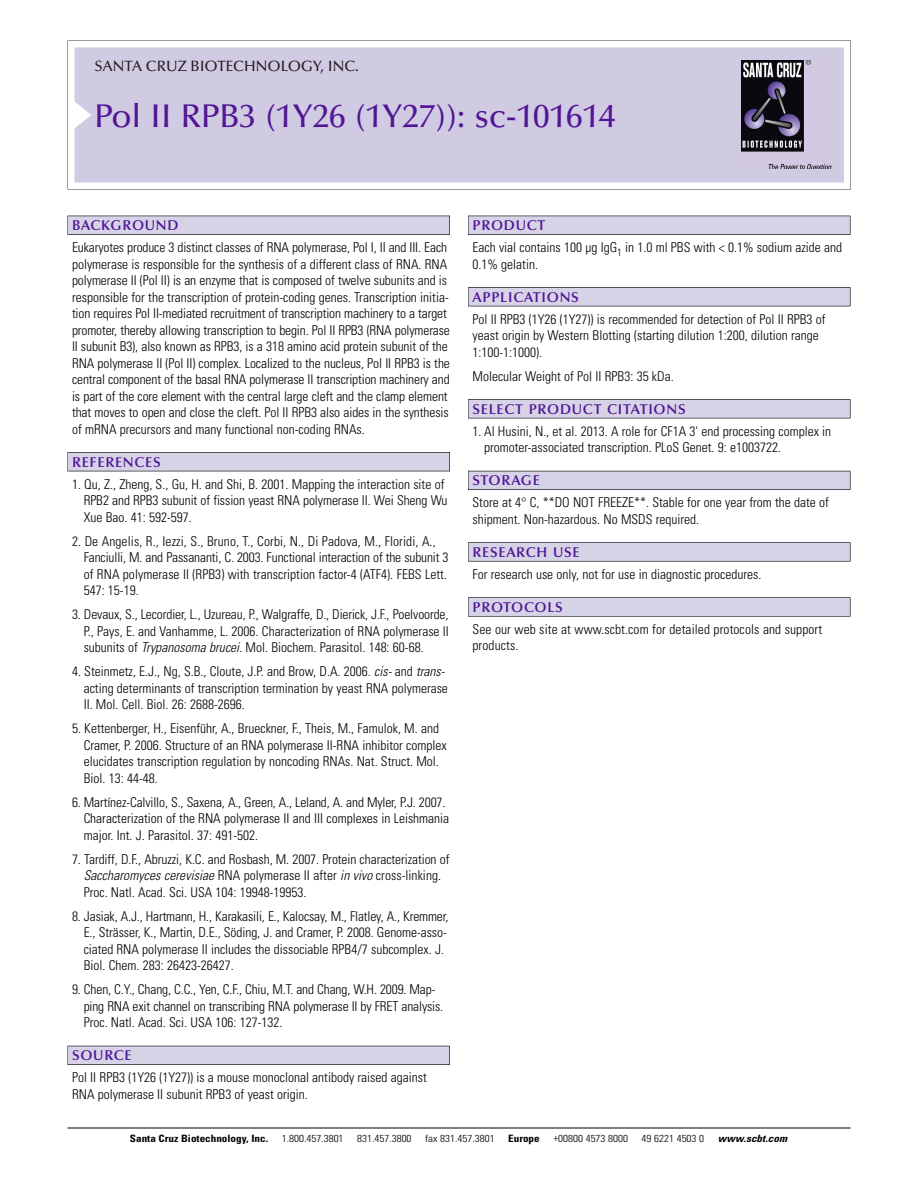
<style>
.page{position:relative;width:918px;height:1188px;background:#fff}
.page>*{position:absolute;margin:0;border:0;box-sizing:border-box;transform-origin:0 0}
.t1{font:500 33px "Optima";color:#511695}
.t2{font:500 15px "Optima";color:#231f20}
.t3{font:600 14.25px "Optima";letter-spacing:.05em;color:#511695}
.t4{font:300 condensed 13.5px/16.5px "Univers";color:#000}
.t5{font:300 condensed 10.2px "Univers";color:#000;scale:1.1 1}
.t6{font:700 condensed 10.2px "Univers";color:#000;scale:1.1 1}
.t7{font:italic 700 condensed 10.2px "Univers";letter-spacing:.005em;color:#000;scale:1.1 1}
.s1{font-style:italic}
</style>
<div class="page">
<svg style="left:68px;top:40px;width:783px;height:149px"></svg>
<div style="left:74px;top:47px;width:770px;height:135px;background:#d1cae3"></div>
<img style="left:741px;top:60px;width:90px;height:108px">
<div style="left:68px;top:216px;width:382px;height:19px;background:#525155"></div>
<div style="left:68px;top:216px;width:381px;height:18px;background:#d7d3e7"></div>
<div style="left:68px;top:452px;width:382px;height:19px;background:#525155"></div>
<div style="left:68px;top:453px;width:381px;height:18px;background:#d7d3e7"></div>
<div style="left:68px;top:1046px;width:382px;height:19px;background:#525158"></div>
<div style="left:68px;top:1046px;width:381px;height:18px;background:#d7d3e7"></div>
<div style="left:468px;top:216px;width:382px;height:19px;background:#525155"></div>
<div style="left:468px;top:216px;width:382px;height:18px;background:#d7d3e7"></div>
<div style="left:468px;top:287px;width:382px;height:19px;background:#525155"></div>
<div style="left:468px;top:288px;width:382px;height:18px;background:#d7d3e7"></div>
<div style="left:468px;top:399px;width:382px;height:19px;background:#545357"></div>
<div style="left:468px;top:400px;width:382px;height:18px;background:#d7d3e7"></div>
<div style="left:468px;top:471px;width:382px;height:19px;background:#54535a"></div>
<div style="left:468px;top:471px;width:382px;height:18px;background:#d7d3e7"></div>
<svg style="left:468px;top:542px;width:382px;height:20px"></svg>
<div style="left:468px;top:543px;width:382px;height:18px;background:#d7d3e7"></div>
<div style="left:468px;top:597px;width:382px;height:20px;background:#666667"></div>
<div style="left:468px;top:598px;width:382px;height:18px;background:#d7d3e7"></div>
<hr style="left:68px;top:1128px;width:782px;height:1px;background:#000">
<p class="t2" style="left:94px;top:61px;width:266px">SANTA CRUZ BIOTECHNOLOGY, INC.</p>
<h1 class="t1" style="left:94px;top:103px;width:523px">Pol II RPB3 (1Y26 (1Y27)): sc-101614</h1>
<p class="t3" style="left:72px;top:219px;width:108px">BACKGROUND</p>
<p class="t4" style="left:72px;top:240px;width:379px">Eukaryotes produce 3 distinct classes of RNA polymerase, Pol I, II and III. Each polymerase is responsible for the synthesis of a different class of RNA. RNA polymerase II (Pol II) is an enzyme that is composed of twelve subunits and is responsible for the transcription of protein-coding genes. Transcription initia&shy;tion requires Pol II-mediated recruitment of transcription machinery to a target promoter, thereby allowing transcription to begin. Pol II RPB3 (RNA polymerase II subunit B3), also known as RPB3, is a 318 amino acid protein subunit of the RNA polymerase II (Pol II) complex. Localized to the nucleus, Pol II RPB3 is the central component of the basal RNA polymerase II transcription machinery and is part of the core element with the central large cleft and the clamp element that moves to open and close the cleft. Pol II RPB3 also aides in the synthesis of mRNA precursors and many functional non-coding RNAs.</p>
<p class="t3" style="left:72px;top:456px;width:90px">REFERENCES</p>
<p class="t4" style="left:84px;top:477px;width:365px;text-indent:-12px">1. Qu, Z., Zheng, S., Gu, H. and Shi, B. 2001. Mapping the interaction site of<br>RPB2 and RPB3 subunit of fission yeast RNA polymerase II. Wei Sheng Wu<br>Xue Bao. 41: 592-597.</p>
<p class="t4" style="left:84px;top:534px;width:366px;text-indent:-12px">2. De Angelis, R., Iezzi, S., Bruno, T., Corbi, N., Di Padova, M., Floridi, A., Fanciulli, M. and Passananti, C. 2003. Functional interaction of the subunit 3 of RNA polymerase II (RPB3) with transcription factor-4 (ATF4). FEBS Lett.<br>547: 15-19.</p>
<p class="t4" style="left:84px;top:607px;width:367px;text-align:justify;text-indent:-12px">3. Devaux, S., Lecordier, L., Uzureau, P., Walgraffe, D., Dierick, J.F., Poelvoorde, P., Pays, E. and Vanhamme, L. 2006. Characterization of RNA polymerase II subunits of <span class="s1">Trypanosoma brucei</span>. Mol. Biochem. Parasitol. 148: 60-68.</p>
<p class="t4" style="left:84px;top:664px;width:366px;text-indent:-12px">4. Steinmetz, E.J., Ng, S.B., Cloute, J.P. and Brow, D.A. 2006. <span class="s1">cis-</span> and <span class="s1">trans&shy;</span>acting determinants of transcription termination by yeast RNA polymerase<br>II. Mol. Cell. Biol. 26: 2688-2696.</p>
<p class="t4" style="left:84px;top:721px;width:364px;text-indent:-12px">5. Kettenberger, H., Eisenführ, A., Brueckner, F., Theis, M., Famulok, M. and Cramer, P. 2006. Structure of an RNA polymerase II-RNA inhibitor complex elucidates transcription regulation by noncoding RNAs. Nat. Struct. Mol.<br>Biol. 13: 44-48.</p>
<p class="t4" style="left:84px;top:795px;width:367px;text-indent:-12px">6. Martínez-Calvillo, S., Saxena, A., Green, A., Leland, A. and Myler, P.J. 2007.<br>Characterization of the RNA polymerase II and III complexes in Leishmania major. Int. J. Parasitol. 37: 491-502.</p>
<p class="t4" style="left:84px;top:852px;width:367px;text-indent:-12px">7. Tardiff, D.F., Abruzzi, K.C. and Rosbash, M. 2007. Protein characterization of<br><span class="s1">Saccharomyces cerevisiae</span> RNA polymerase II after <span class="s1">in vivo</span> cross-linking.<br>Proc. Natl. Acad. Sci. USA 104: 19948-19953.</p>
<p class="t4" style="left:84px;top:909px;width:366px;text-indent:-12px">8. Jasiak, A.J., Hartmann, H., Karakasili, E., Kalocsay, M., Flatley, A., Kremmer, E., Strässer, K., Martin, D.E., Söding, J. and Cramer, P. 2008. Genome-asso&shy;ciated RNA polymerase II includes the dissociable RPB4/7 subcomplex. J.<br>Biol. Chem. 283: 26423-26427.</p>
<p class="t4" style="left:84px;top:982px;width:361px;text-indent:-12px">9. Chen, C.Y., Chang, C.C., Yen, C.F., Chiu, M.T. and Chang, W.H. 2009. Map&shy;ping RNA exit channel on transcribing RNA polymerase II by FRET analysis.<br>Proc. Natl. Acad. Sci. USA 106: 127-132.</p>
<p class="t3" style="left:72px;top:1050px;width:61px">SOURCE</p>
<p class="t4" style="left:72px;top:1070px;width:356px">Pol II RPB3 (1Y26 (1Y27)) is a mouse monoclonal antibody raised against<br>RNA polymerase II subunit RPB3 of yeast origin.</p>
<p class="t3" style="left:473px;top:219px;width:74px">PRODUCT</p>
<p class="t4" style="left:473px;top:240px;width:371px">Each vial contains 100 µg IgG<sub>1</sub> in 1.0 ml PBS with &lt; 0.1% sodium azide and<br>0.1% gelatin.</p>
<p class="t3" style="left:473px;top:291px;width:108px">APPLICATIONS</p>
<p class="t4" style="left:473px;top:312px;width:355px">Pol II RPB3 (1Y26 (1Y27)) is recommended for detection of Pol II RPB3 of yeast origin by Western Blotting (starting dilution 1:200, dilution range<br>1:100-1:1000).</p>
<p class="t4" style="left:473px;top:369px;width:203px">Molecular Weight of Pol II RPB3: 35 kDa.</p>
<p class="t3" style="left:473px;top:403px;width:215px">SELECT PRODUCT CITATIONS</p>
<p class="t4" style="left:484px;top:424px;width:349px;text-indent:-12px">1. Al Husini, N., et al. 2013. A role for CF1A 3' end processing complex in promoter-associated transcription. PLoS Genet. 9: e1003722.</p>
<p class="t3" style="left:473px;top:475px;width:69px">STORAGE</p>
<p class="t4" style="left:473px;top:495px;width:358px">Store at 4° C, **DO NOT FREEZE**. Stable for one year from the date of shipment. Non-hazardous. No MSDS required.</p>
<p class="t3" style="left:473px;top:546px;width:109px">RESEARCH USE</p>
<p class="t4" style="left:473px;top:567px;width:290px">For research use only, not for use in diagnostic procedures.</p>
<p class="t3" style="left:473px;top:601px;width:92px">PROTOCOLS</p>
<p class="t4" style="left:473px;top:622px;width:351px">See our web site at www.scbt.com for detailed protocols and support products.</p>
<p class="t6" style="left:130px;top:1135px;width:127px">Santa Cruz Biotechnology, Inc.</p>
<p class="t5" style="left:282px;top:1135px;width:58px">1.800.457.3801</p>
<p class="t5" style="left:357px;top:1135px;width:51px">831.457.3800</p>
<p class="t5" style="left:425px;top:1135px;width:65px">fax 831.457.3801</p>
<p class="t6" style="left:508px;top:1135px;width:30px">Europe</p>
<p class="t5" style="left:553px;top:1135px;width:69px">+00800 4573 8000</p>
<p class="t5" style="left:642px;top:1135px;width:58px">49 6221 4503 0</p>
<p class="t7" style="left:718px;top:1135px;width:64px">www.scbt.com</p>
</div>
